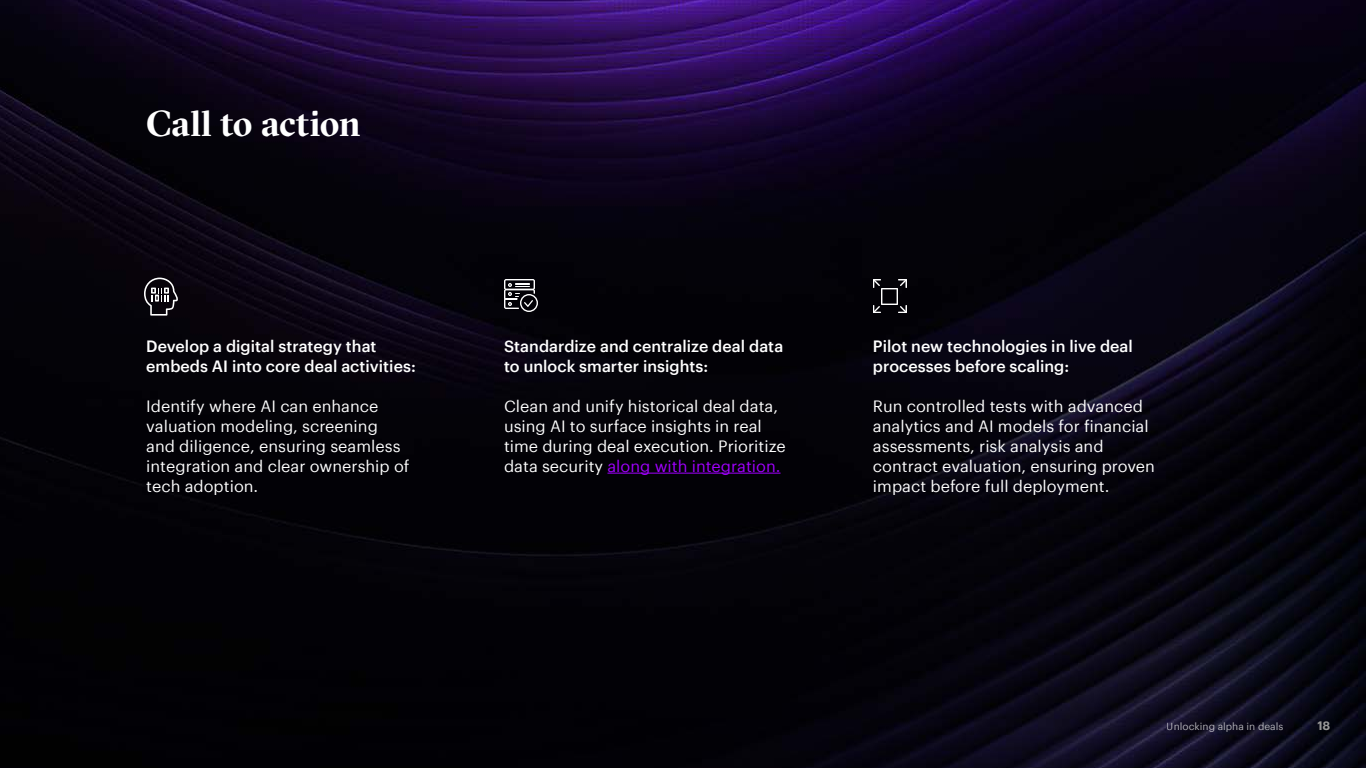
<style>
.page{position:relative;width:1366px;height:768px;background:#fff}
.page>*{position:absolute;margin:0;border:0;box-sizing:border-box;transform-origin:0 0}
.t1{font:700 36px "GT Sectra Fine";color:#fff}
.t2{font:16px/20px "Graphik";color:#fff}
.t3{font:500 16px/20px "Graphik";color:#fff}
.t4{font:600 12px "Graphik";color:#999}
.t5{font:10px "Graphik";color:#fff}
.s1{color:#a100ff}
</style>
<div class="page">
<img style="left:0;top:0;width:1366px;height:768px">
<hr style="left:607px;top:473px;width:174px;height:1px;background:#a100ff">
<svg style="left:144px;top:278px;width:34px;height:38px"></svg>
<svg style="left:504px;top:279px;width:34px;height:33px"></svg>
<svg style="left:873px;top:279px;width:34px;height:34px"></svg>
<h1 class="t1" style="left:146px;top:103px;width:216px">Call to action</h1>
<p class="t3" style="left:146px;top:335px;width:271px">Develop a digital strategy that embeds AI into core deal activities:</p>
<p class="t2" style="left:146px;top:395px;width:265px">Identify where AI can enhance valuation modeling, screening and diligence, ensuring seamless integration and clear ownership of tech adoption.</p>
<p class="t3" style="left:504px;top:335px;width:281px">Standardize and centralize deal data to unlock smarter insights:</p>
<p class="t2" style="left:504px;top:395px;width:283px">Clean and unify historical deal data, using AI to surface insights in real time during deal execution. Prioritize data security <span class="s1">along with integration.</span></p>
<p class="t3" style="left:873px;top:335px;width:262px">Pilot new technologies in live deal processes before scaling:</p>
<p class="t2" style="left:873px;top:395px;width:284px">Run controlled tests with advanced analytics and AI models for financial assessments, risk analysis and contract evaluation, ensuring proven impact before full deployment.</p>
<p class="t5" style="left:1167px;top:718px;width:118px">Unlocking alpha in deals</p>
<p class="t4" style="left:1317px;top:716px;width:15px">18</p>
</div>
